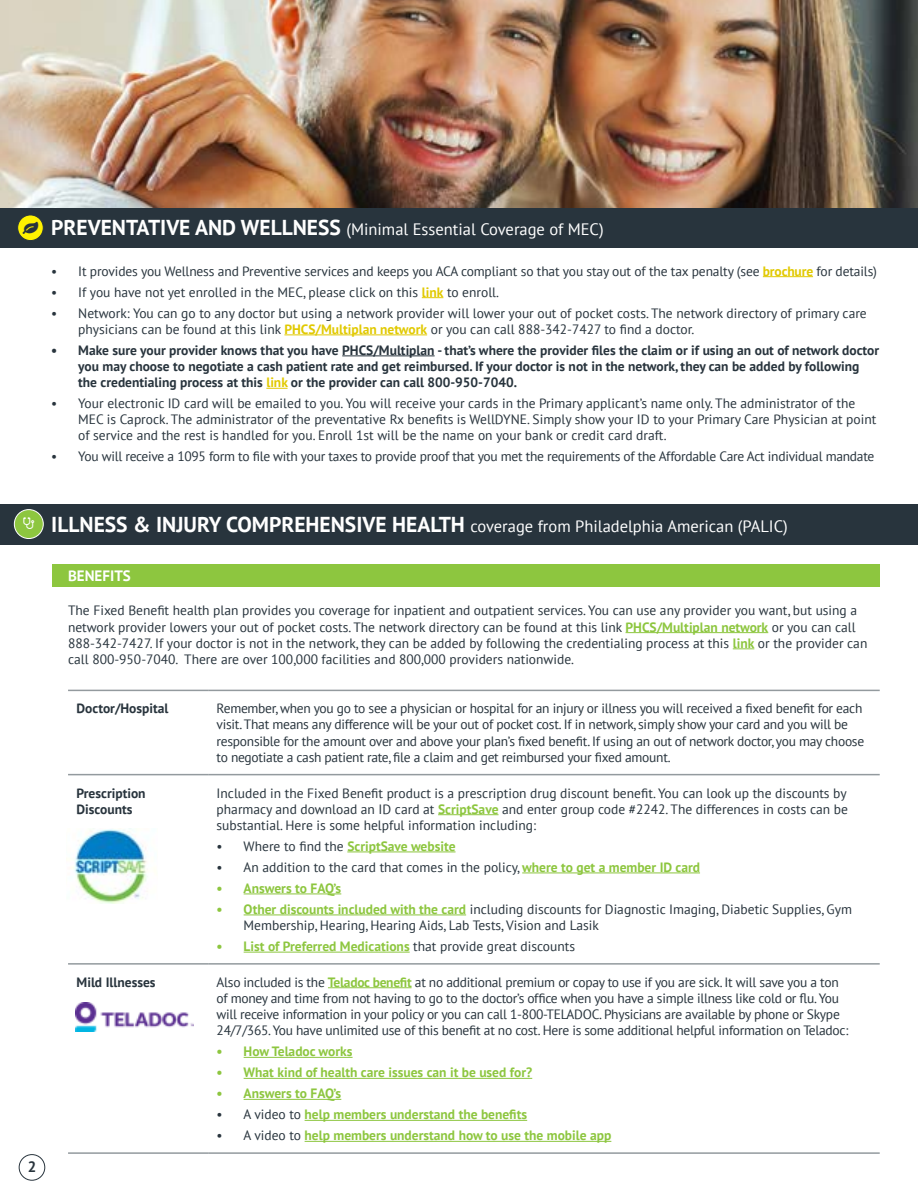
<style>
.page{position:relative;width:918px;height:1188px;background:#fff}
.page>*{position:absolute;margin:0;border:0;box-sizing:border-box;transform-origin:0 0}
.t1{font:16.5px "PT Sans";color:#fff}
.t2{font:15.6px "Font Awesome";color:#28343d}
.t3{font:700 15px "PT Sans";color:#fff}
.t4{font:700 15px "PT Sans";color:#28343d}
.t5{font:13.5px/16.2px "PT Sans";letter-spacing:-.01em;color:#28343d}
.t6{font:700 13.5px/16.2px "PT Sans";color:#28343d}
.t7{font:700 13.5px "PT Sans";color:#8dc63f}
.s1{font-weight:700;font-size:21.6px}
.s2{font-weight:700;color:#e1c900}
.s3{color:#e1c900}
.s4{font-weight:700;color:#8dc63f}
.s5{font-weight:400;color:#28343d}
</style>
<div class="page">
<hr style="left:68px;top:690px;width:140px;height:1px;background:#939a9e">
<hr style="left:208px;top:690px;width:672px;height:1px;background:#939a9e">
<hr style="left:68px;top:774px;width:140px;height:1px;background:#939a9e">
<hr style="left:208px;top:774px;width:672px;height:1px;background:#939a9e">
<hr style="left:68px;top:963px;width:140px;height:2px;background:#939a9e">
<hr style="left:208px;top:963px;width:672px;height:2px;background:#939a9e">
<hr style="left:68px;top:1152px;width:140px;height:2px;background:#939a9e">
<hr style="left:208px;top:1152px;width:672px;height:2px;background:#939a9e">
<hr style="left:438px;top:814px;width:61px;height:1px;background:#8dc63f">
<hr style="left:347px;top:852px;width:109px;height:1px;background:#8dc63f">
<hr style="left:522px;top:873px;width:178px;height:1px;background:#8dc63f">
<hr style="left:244px;top:894px;width:97px;height:1px;background:#8dc63f">
<hr style="left:244px;top:915px;width:222px;height:1px;background:#8dc63f">
<hr style="left:244px;top:952px;width:166px;height:1px;background:#8dc63f">
<hr style="left:328px;top:987px;width:84px;height:1px;background:#8dc63f">
<hr style="left:244px;top:1057px;width:109px;height:1px;background:#8dc63f">
<hr style="left:244px;top:1078px;width:288px;height:1px;background:#8dc63f">
<hr style="left:244px;top:1099px;width:97px;height:1px;background:#8dc63f">
<hr style="left:305px;top:1120px;width:222px;height:1px;background:#8dc63f">
<hr style="left:305px;top:1141px;width:306px;height:1px;background:#8dc63f">
<hr style="left:763px;top:276px;width:50px;height:1px;background:#e1c900">
<svg style="left:422px;top:297px;width:21px;height:1px"></svg>
<hr style="left:284px;top:335px;width:143px;height:1px;background:#e1c900">
<hr style="left:342px;top:356px;width:93px;height:1px;background:#28343d">
<svg style="left:266px;top:388px;width:22px;height:1px"></svg>
<div style="left:0;top:207px;width:918px;height:41px;background:#28343d"></div>
<div style="left:18px;top:215px;width:25px;height:26px;background:#fff200;border-radius:50%"></div>
<div style="left:17px;top:215px;width:27px;height:26px;border:1px solid #28343d;border-radius:50%"></div>
<div style="left:0;top:504px;width:918px;height:40px;background:#28343d"></div>
<div style="left:14px;top:510px;width:29px;height:29px;background:#8dc63f;border-radius:50%"></div>
<div style="left:14px;top:509px;width:30px;height:30px;border:1px solid #fff;border-radius:50%"></div>
<hr style="left:626px;top:632px;width:142px;height:1px;background:#8dc63f">
<svg style="left:733px;top:648px;width:21px;height:1px"></svg>
<img style="left:71px;top:829px;width:84px;height:75px">
<img style="left:76px;top:1003px;width:117px;height:29px">
<div style="left:52px;top:564px;width:828px;height:23px;background:#8dc63f"></div>
<img style="left:0;top:0;width:918px;height:207px">
<div style="left:19px;top:1154px;width:26px;height:27px;border:1px solid #28343d;border-radius:50%"></div>
<p class="t2" style="left:23px;top:221px;width:17px">●</p>
<p class="t1" style="left:51px;top:219px;width:554px"><span class="s1">PREVENTATIVE AND WELLNESS</span> (Minimal Essential Coverage of MEC)</p>
<p class="t5" style="left:51px;top:263px;width:827px">• It provides you Wellness and Preventive services and keeps you ACA compliant so that you stay out of the tax penalty (see <span class="s2">brochure</span> for details)</p>
<p class="t5" style="left:51px;top:284px;width:449px">• If you have not yet enrolled in the MEC, please click on this <span class="s2">link</span> to enroll.</p>
<p class="t5" style="left:78px;top:305px;width:790px;text-indent:-27px">• Network: You can go to any doctor but using a network provider will lower your out of pocket costs. The network directory of primary care physicians can be found at this link <span class="s2">PHCS/Multiplan network</span> or you can call 888-342-7427 to find a doctor.</p>
<p class="t6" style="left:78px;top:342px;width:802px;text-indent:-27px">• Make sure your provider knows that you have PHCS/Multiplan - that’s where the provider files the claim or if using an out of network doctor you may choose to negotiate a cash patient rate and get reimbursed. If your doctor is not in the network, they can be added by following the credentialing process at this <span class="s3">link</span> or the provider can call 800-950-7040.</p>
<p class="t5" style="left:78px;top:395px;width:800px;line-height:15.8px;text-indent:-27px">• Your electronic ID card will be emailed to you. You will receive your cards in the Primary applicant’s name only. The administrator of the<br>MEC is Caprock. The administrator of the preventative Rx benefits is WellDYNE. Simply show your ID to your Primary Care Physician at point of service and the rest is handled for you. Enroll 1st will be the name on your bank or credit card draft.</p>
<p class="t5" style="left:51px;top:448px;width:825px">• You will receive a 1095 form to file with your taxes to provide proof that you met the requirements of the Affordable Care Act individual mandate</p>
<p class="t4" style="left:28px;top:1157px;width:10px">2</p>
<p class="t1" style="left:51px;top:516px;width:738px"><span class="s1">ILLNESS &amp; INJURY COMPREHENSIVE HEALTH</span> coverage from Philadelphia American (PALIC)</p>
<p class="t3" style="left:68px;top:566px;width:64px">BENEFITS</p>
<p class="t5" style="left:68px;top:602px;width:801px">The Fixed Benefit health plan provides you coverage for inpatient and outpatient services. You can use any provider you want, but using a network provider lowers your out of pocket costs. The network directory can be found at this link <span class="s4">PHCS/Multiplan network</span> or you can call 888-342-7427. If your doctor is not in the network, they can be added by following the credentialing process at this <span class="s4">link</span> or the provider can call 800-950-7040. There are over 100,000 facilities and 800,000 providers nationwide.</p>
<p class="t6" style="left:77px;top:700px;width:94px">Doctor/Hospital</p>
<p class="t5" style="left:217px;top:700px;width:649px">Remember, when you go to see a physician or hospital for an injury or illness you will received a fixed benefit for each visit. That means any difference will be your out of pocket cost. If in network, simply show your card and you will be responsible for the amount over and above your plan’s fixed benefit. If using an out of network doctor, you may choose to negotiate a cash patient rate, file a claim and get reimbursed your fixed amount.</p>
<p class="t6" style="left:77px;top:784px;width:71px">Prescription<br>Discounts</p>
<p class="t5" style="left:217px;top:784px;width:633px;text-align:justify">Included in the Fixed Benefit product is a prescription drug discount benefit. You can look up the discounts by pharmacy and download an ID card at <span class="s4">ScriptSave</span> and enter group code #2242. The differences in costs can be substantial. Here is some helpful information including:</p>
<p class="t7" style="left:217px;top:837px;width:240px"><span class="s5">• Where to find the</span> ScriptSave website</p>
<p class="t5" style="left:217px;top:859px;width:485px">• An addition to the card that comes in the policy, <span class="s4">where to get a member ID card</span></p>
<p class="t7" style="left:217px;top:879px;width:126px">• Answers to FAQ’s</p>
<p class="t5" style="left:244px;top:901px;width:610px;text-indent:-27px"><span class="s4">• Other discounts included with the card</span> including discounts for Diagnostic Imaging, Diabetic Supplies, Gym<br>Membership, Hearing, Hearing Aids, Lab Tests, Vision and Lasik</p>
<p class="t7" style="left:217px;top:937px;width:360px">• List of Preferred Medications <span class="s5">that provide great discounts</span></p>
<p class="t6" style="left:77px;top:974px;width:81px">Mild Illnesses</p>
<p class="t5" style="left:217px;top:974px;width:633px">Also included is the <span class="s4">Teladoc benefit</span> at no additional premium or copay to use if you are sick. It will save you a ton of money and time from not having to go to the doctor’s office when you have a simple illness like cold or flu. You will receive information in your policy or you can call 1-800-TELADOC. Physicians are available by phone or Skype 24/7/365. You have unlimited use of this benefit at no cost. Here is some additional helpful information on Teladoc:</p>
<p class="t7" style="left:217px;top:1043px;width:137px">• How Teladoc works</p>
<p class="t7" style="left:217px;top:1064px;width:317px">• What kind of health care issues can it be used for?</p>
<p class="t7" style="left:217px;top:1085px;width:126px">• Answers to FAQ’s</p>
<p class="t7" style="left:217px;top:1106px;width:312px"><span class="s5">• A video to</span> help members understand the benefits</p>
<p class="t7" style="left:217px;top:1127px;width:396px"><span class="s5">• A video to</span> help members understand how to use the mobile app</p>
</div>
